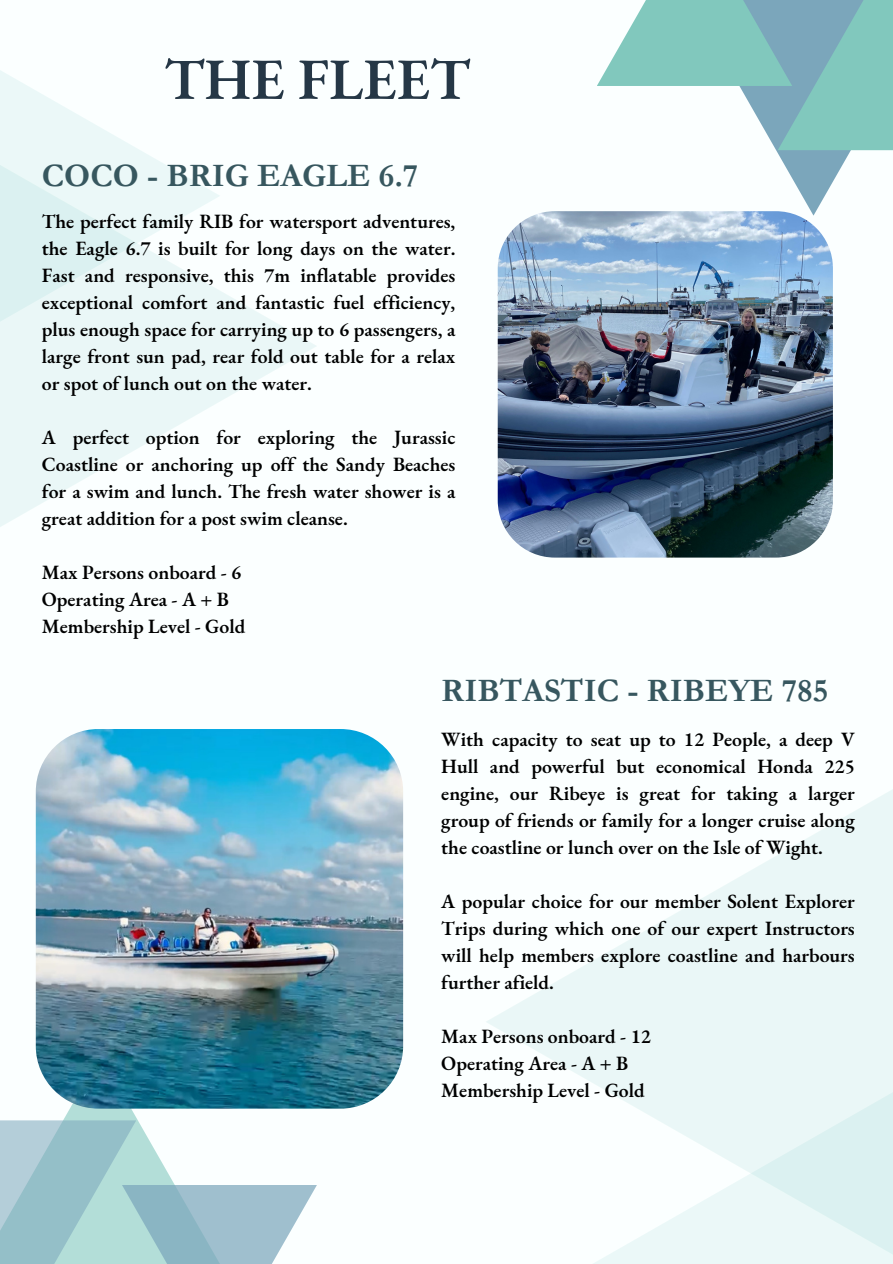
<style>
.page{position:relative;width:893px;height:1264px;background:#fff}
.page>*{position:absolute;margin:0;border:0;box-sizing:border-box;transform-origin:0 0}
.t1{font:600 58.35px "EB Garamond";color:#253746}
.t2{font:700 33px "Garamond";color:#37575f}
.t3{font:600 19.8px/27px "EB Garamond";color:#000;text-align:justify}
</style>
<div class="page">
<div style="left:0;top:0;width:892px;height:1263px;background:#fbffff"></div>
<svg style="left:0;top:291px;width:316px;height:236px"></svg>
<svg style="left:0;top:70px;width:220px;height:393px;fill:#eaf7f7"></svg>
<svg style="left:486px;top:790px;width:406px;height:290px"></svg>
<div style="left:588px;top:876px;width:304px;height:387px;background:linear-gradient(to right,#f5fcfc,#e3f4f4)"></div>
<svg style="left:36px;top:1054px;width:213px;height:130px"></svg>
<svg style="left:0;top:1120px;width:136px;height:143px;background:#a2c9cf"></svg>
<svg style="left:122px;top:1184px;width:195px;height:79px;background:#a6c7d2"></svg>
<svg style="left:739px;top:86px;width:153px;height:130px"></svg>
<svg style="left:777px;top:0;width:115px;height:150px;background:#7fbcbc"></svg>
<svg style="left:597px;top:0;width:195px;height:86px;background:#8fcac5"></svg>
<img style="left:36px;top:729px;width:367px;height:379px;border-radius:63px">
<img style="left:497px;top:211px;width:335px;height:346px;border-radius:57px">
<p class="t1" style="left:164px;top:40px;width:307px">THE FLEET</p>
<p class="t2" style="left:42px;top:157px;width:378px">COCO - BRIG EAGLE 6.7</p>
<p class="t3" style="left:42px;top:207px;width:415px">The perfect family RIB for watersport adventures, the Eagle 6.7 is built for long days on the water.<br>Fast and responsive, this 7m inflatable provides exceptional comfort and fantastic fuel efficiency, plus enough space for carrying up to 6 passengers, a large front sun pad, rear fold out table for a relax or spot of lunch out on the water.</p>
<p class="t3" style="left:42px;top:423px;width:415px">A perfect option for exploring the Jurassic Coastline or anchoring up off the Sandy Beaches for a swim and lunch. The fresh water shower is a great addition for a post swim cleanse.</p>
<p class="t3" style="left:42px;top:558px;width:201px">Max Persons onboard - 6</p>
<p class="t3" style="left:42px;top:585px;width:188px">Operating Area - A + B</p>
<p class="t3" style="left:42px;top:612px;width:205px">Membership Level - Gold</p>
<p class="t2" style="left:441px;top:672px;width:388px">RIBTASTIC - RIBEYE 785</p>
<p class="t3" style="left:441px;top:725px;width:415px">With capacity to seat up to 12 People, a deep V Hull and powerful but economical Honda 225 engine, our Ribeye is great for taking a larger group of friends or family for a longer cruise along the coastline or lunch over on the Isle of Wight.</p>
<p class="t3" style="left:441px;top:887px;width:415px">A popular choice for our member Solent Explorer Trips during which one of our expert Instructors will help members explore coastline and harbours further afield.</p>
<p class="t3" style="left:441px;top:1022px;width:211px">Max Persons onboard - 12</p>
<p class="t3" style="left:441px;top:1049px;width:188px">Operating Area - A + B</p>
<h2 class="t3" style="left:441px;top:1076px;width:205px">Membership Level - Gold</h2>
</div>
